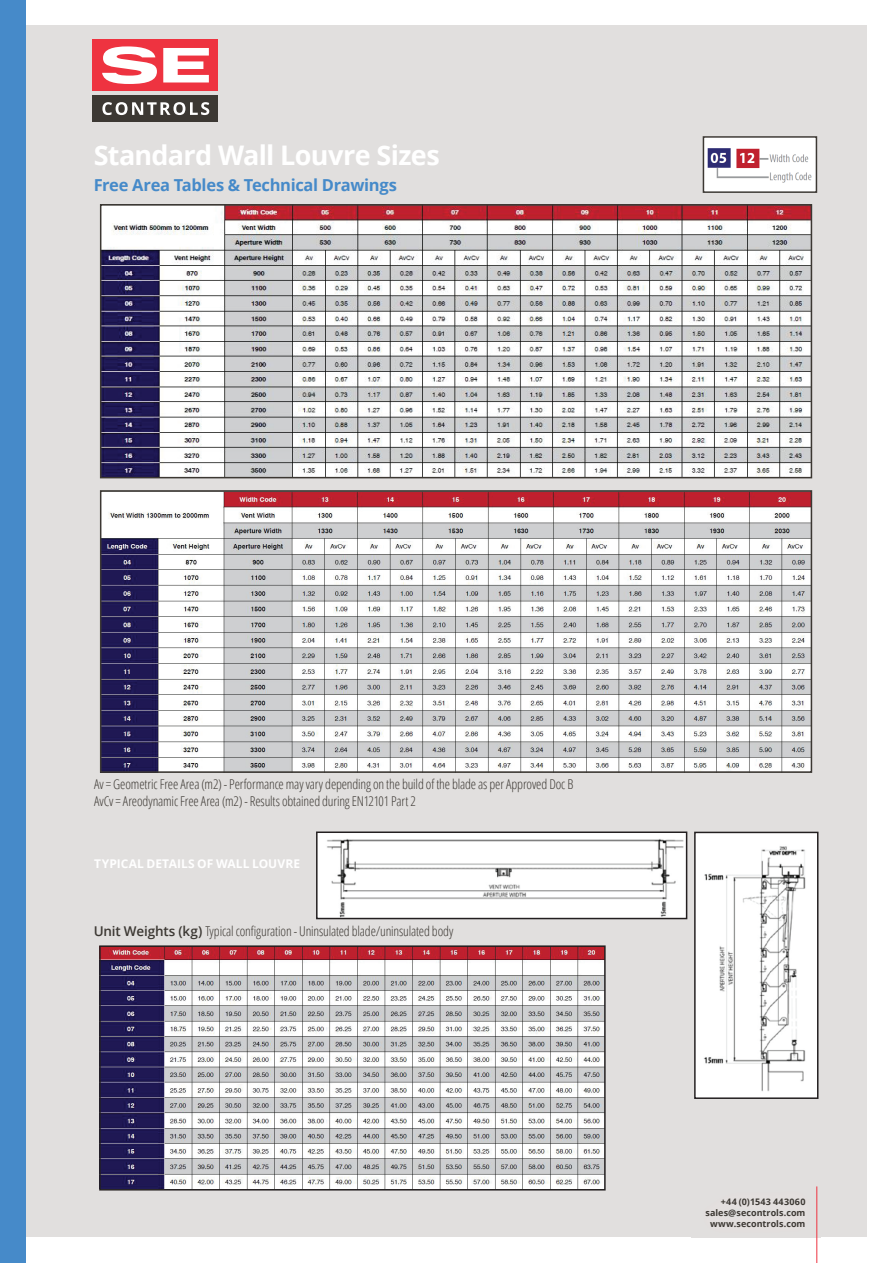
<style>
.page{position:relative;width:893px;height:1263px;background:#fff}
.page>*{position:absolute;margin:0;border:0;box-sizing:border-box;transform-origin:0 0}
.t1{font:700 27px "Open Sans";letter-spacing:-.025em;color:#fff}
.t2{font:700 16.5px "Open Sans";letter-spacing:-.02em;color:#468ac9}
.t3{font:300 condensed 13.5px/16.2px "Open Sans";letter-spacing:-.01em;color:#3c3833}
.t4{font:700 12px "Open Sans";letter-spacing:.01em;color:#fff}
.t5{font:700 9px/10.8px "Open Sans";letter-spacing:.005em;color:#3c3833;text-align:right}
.s1{font-weight:600;font-stretch:normal}
</style>
<div class="page">
<div style="left:26px;top:26px;width:841px;height:1211px;background:#e1dfde"></div>
<img style="left:691px;top:1186px;width:129px;height:56px">
<hr style="left:816px;top:1186px;width:1px;height:77px;background:#ee3340">
<div style="left:0;top:0;width:26px;height:1263px;background:#468ac9"></div>
<img style="left:103px;top:207px;width:706px;height:268px">
<div style="left:100px;top:204px;width:712px;height:274px;border:2px solid #3c3833"></div>
<img style="left:103px;top:493px;width:706px;height:277px">
<div style="left:100px;top:490px;width:712px;height:283px;border:2px solid #3c3833"></div>
<div style="left:93px;top:95px;width:125px;height:27px;background:#3c3833"></div>
<div style="left:93px;top:39px;width:125px;height:52px;background:#ee3340"></div>
<svg style="left:102px;top:46px;width:107px;height:69px"></svg>
<img style="left:706px;top:139px;width:108px;height:51px">
<div style="left:703px;top:136px;width:114px;height:57px;border:2px solid #3c3833"></div>
<img style="left:319px;top:834px;width:365px;height:82px">
<div style="left:316px;top:831px;width:371px;height:88px;border:2px solid #231f20"></div>
<img style="left:102px;top:948px;width:501px;height:239px">
<div style="left:99px;top:945px;width:507px;height:245px;border:2px solid #231f20"></div>
<img style="left:697px;top:835px;width:118px;height:261px">
<div style="left:694px;top:832px;width:124px;height:267px;border:2px solid #231f20"></div>
<h1 class="t1" style="left:94px;top:136px;width:348px">Standard Wall Louvre Sizes</h1>
<p class="t2" style="left:94px;top:174px;width:305px">Free Area Tables &amp; Technical Drawings</p>
<p class="t3" style="left:94px;top:776px;width:481px">Av = Geometric Free Area (m2) - Performance may vary depending on the build of the blade as per Approved Doc B<br>AvCv = Areodynamic Free Area (m2) - Results obtained during EN12101 Part 2</p>
<p class="t4" style="left:94px;top:855px;width:207px">TYPICAL DETAILS OF WALL LOUVRE</p>
<p class="t3" style="left:94px;top:922px;width:361px"><span class="s1">Unit Weights (kg)</span> Typical configuration - Uninsulated blade/uninsulated body</p>
<p class="t5" style="left:705px;top:1196px;width:102px">+44 (0)1543 443060 sales@secontrols.com www.secontrols.com</p>
</div>
